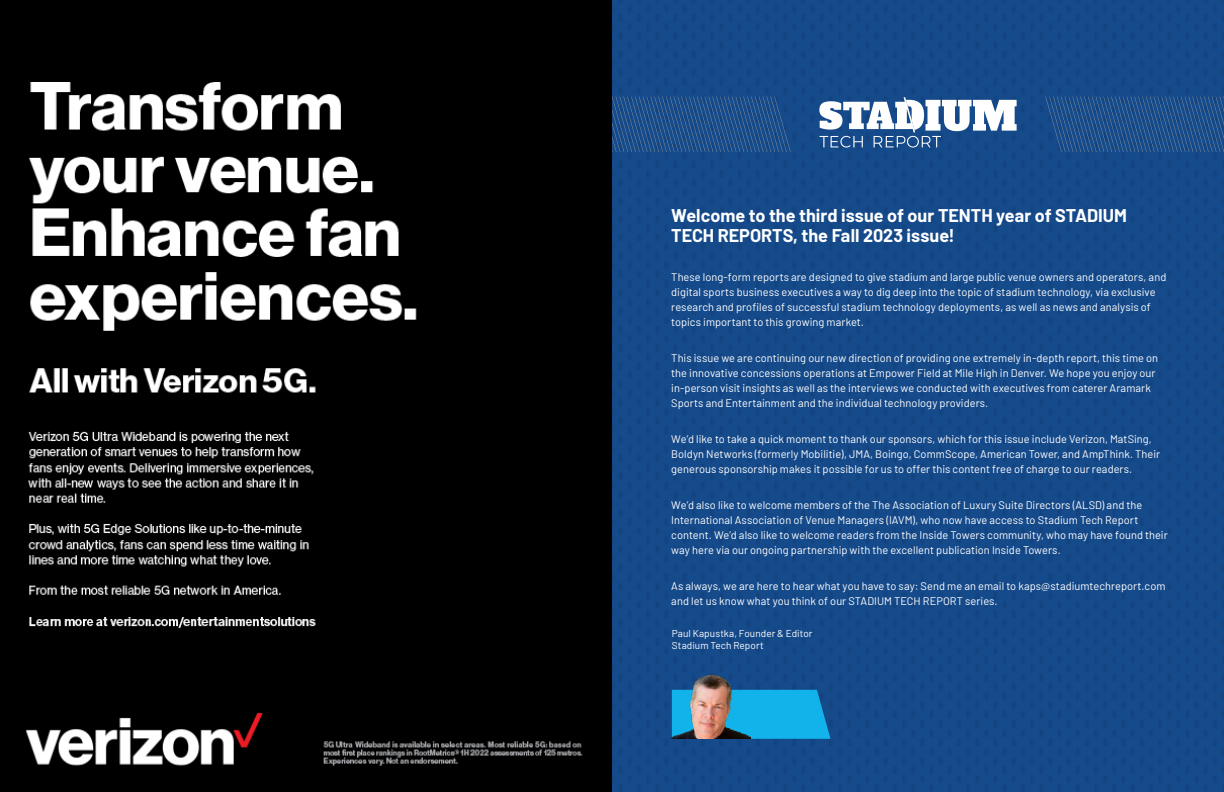
<style>
.page{position:relative;width:1224px;height:792px;background:#fff}
.page>*{position:absolute;margin:0;border:0;box-sizing:border-box;transform-origin:0 0}
.t1{font:700 18px/20px "Barlow";color:#fff}
.t2{font:11px/15px "Barlow";letter-spacing:.005em;color:#fff}
.t3{font:10px/12px "Barlow";letter-spacing:.01em;color:#fff}
</style>
<div class="page">
<img style="left:0;top:0;width:1224px;height:792px">
<svg style="left:596px;top:96px;width:195px;height:56px"></svg>
<svg style="left:750px;top:690px;width:80px;height:49px"></svg>
<svg style="left:1045px;top:96px;width:179px;height:56px"></svg>
<svg style="left:819px;top:97px;width:198px;height:51px"></svg>
<img style="left:672px;top:674px;width:78px;height:65px">
<h1 class="t1" style="left:671px;top:204px;width:457px">Welcome to the third issue of our TENTH year of STADIUM<br>TECH REPORTS, the Fall 2023 issue!</h1>
<p class="t2" style="left:671px;top:268px;width:497px">These long-form reports are designed to give stadium and large public venue owners and operators, and digital sports business executives a way to dig deep into the topic of stadium technology, via exclusive research and profiles of successful stadium technology deployments, as well as news and analysis of topics important to this growing market.</p>
<p class="t2" style="left:671px;top:349px;width:488px">This issue we are continuing our new direction of providing one extremely in-depth report, this time on the innovative concessions operations at Empower Field at Mile High in Denver. We hope you enjoy our in-person visit insights as well as the interviews we conducted with executives from caterer Aramark Sports and Entertainment and the individual technology providers.</p>
<p class="t2" style="left:671px;top:430px;width:490px">We’d like to take a quick moment to thank our sponsors, which for this issue include Verizon, MatSing,<br>Boldyn Networks (formerly Mobilitie), JMA, Boingo, CommScope, American Tower, and AmpThink. Their generous sponsorship makes it possible for us to offer this content free of charge to our readers.</p>
<p class="t2" style="left:671px;top:496px;width:498px">We’d also like to welcome members of the The Association of Luxury Suite Directors (ALSD) and the International Association of Venue Managers (IAVM), who now have access to Stadium Tech Report content. We’d also like to welcome readers from the Inside Towers community, who may have found their way here via our ongoing partnership with the excellent publication Inside Towers.</p>
<p class="t2" style="left:671px;top:577px;width:496px">As always, we are here to hear what you have to say: Send me an email to kaps@stadiumtechreport.com and let us know what you think of our STADIUM TECH REPORT series.</p>
<p class="t3" style="left:672px;top:627px;width:142px">Paul Kapustka, Founder &amp; Editor<br>Stadium Tech Report</p>
</div>
